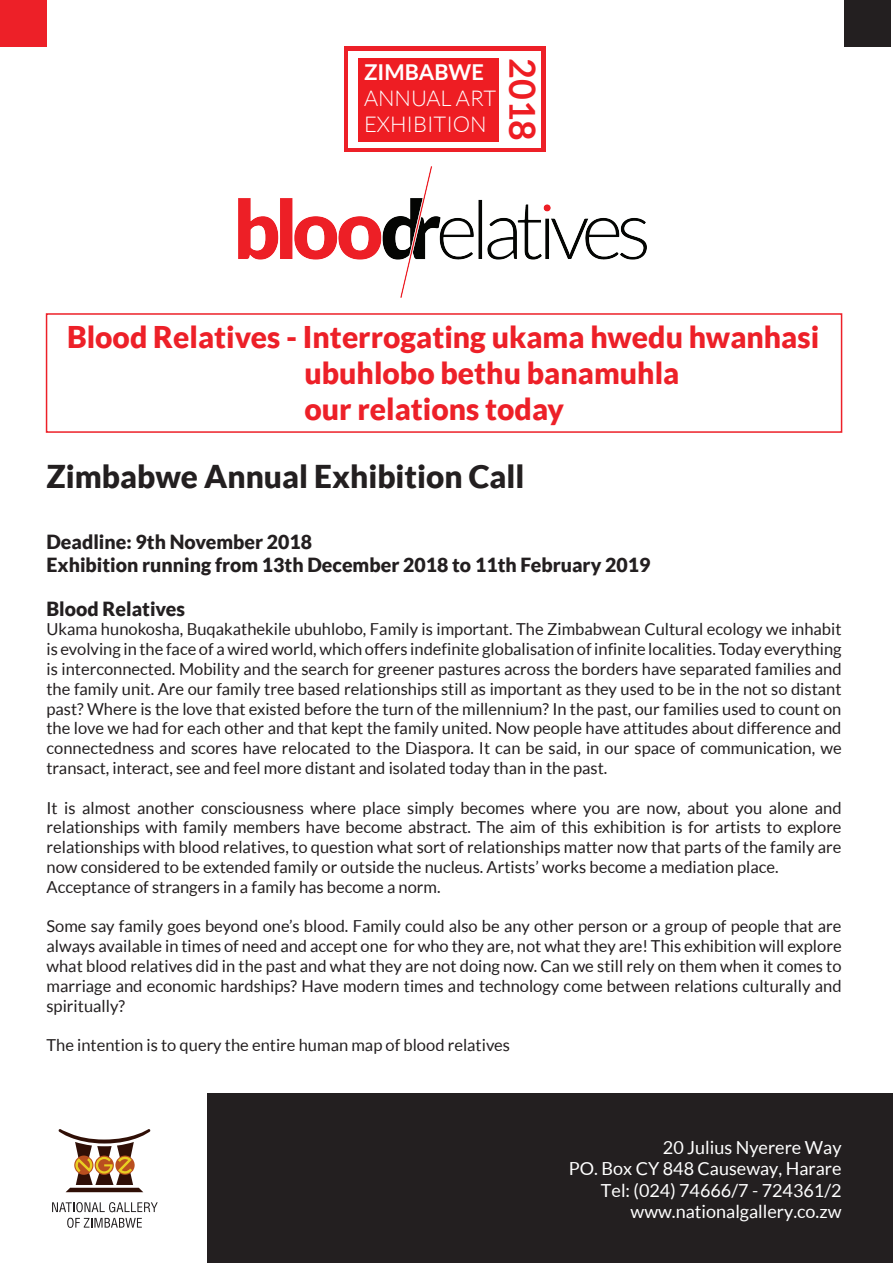
<style>
.page{position:relative;width:893px;height:1263px;background:#fff}
.page>*{position:absolute;margin:0;border:0;box-sizing:border-box;transform-origin:0 0}
.t1{font:700 35.7px "Lato";color:#ee1d23}
.t2{font:900 31.5px "Lato";color:#231f20}
.t3{font:900 30px/36px "Lato";color:#ed2028}
.t4{font:300 21.9px/26.2px "Lato";color:#fff}
.t5{font:700 21.9px "Lato";color:#fff}
.t6{font:900 19.5px/23.4px "Lato";color:#231f20}
.t7{font:18px/21.6px "Lato";color:#fff;text-align:right}
.t8{font:16.5px/19.8px "Lato";color:#231f20;text-align:justify}
</style>
<div class="page">
<img style="left:238px;top:166px;width:408px;height:132px">
<div style="left:207px;top:1094px;width:686px;height:169px;background:#231f20"></div>
<svg style="left:52px;top:1202px;width:106px;height:10px"></svg>
<svg style="left:67px;top:1218px;width:75px;height:10px"></svg>
<svg style="left:58px;top:1129px;width:92px;height:63px"></svg>
<div style="left:0;top:0;width:46px;height:46px;background:#ed2028"></div>
<div style="left:844px;top:0;width:47px;height:46px;background:#231f20"></div>
<div style="left:46px;top:313px;width:796px;height:120px;border:2px solid #ed2028"></div>
<div style="left:344px;top:46px;width:201px;height:106px;background:#ed2028"></div>
<div style="left:348px;top:51px;width:193px;height:97px;background:#fff"></div>
<div style="left:358px;top:58px;width:141px;height:84px;background:#ee1d23"></div>
<h3 class="t5" style="left:364px;top:59px;width:121px">ZIMBABWE</h3>
<h3 class="t4" style="left:364px;top:85px;width:134px">ANNUAL ART<br>EXHIBITION</h3>
<h1 class="t1" style="left:543px;top:58px;width:84px;rotate:90deg">2018</h1>
<h3 class="t3" style="left:304px;top:318px;width:516px;text-indent:-237px">Blood Relatives - Interrogating ukama hwedu hwanhasi ubuhlobo bethu banamuhla<br>our relations today</h3>
<h2 class="t2" style="left:46px;top:458px;width:479px">Zimbabwe Annual Exhibition Call</h2>
<p class="t6" style="left:46px;top:530px;width:605px">Deadline: 9th November 2018<br>Exhibition running from 13th December 2018 to 11th February 2019</p>
<p class="t6" style="left:46px;top:596px;width:140px">Blood Relatives</p>
<p class="t8" style="left:46px;top:619px;width:797px">Ukama hunokosha, Buqakathekile ubuhlobo, Family is important. The Zimbabwean Cultural ecology we inhabit is evolving in the face of a wired world, which offers indefinite globalisation of infinite localities. Today everything is interconnected. Mobility and the search for greener pastures across the borders have separated families and the family unit. Are our family tree based relationships still as important as they used to be in the not so distant past? Where is the love that existed before the turn of the millennium? In the past, our families used to count on the love we had for each other and that kept the family united. Now people have attitudes about difference and connectedness and scores have relocated to the Diaspora. It can be said, in our space of communication, we transact, interact, see and feel more distant and isolated today than in the past.</p>
<p class="t8" style="left:46px;top:798px;width:797px;text-align:left">It is almost another consciousness where place simply becomes where you are now, about you alone and relationships with family members have become abstract. The aim of this exhibition is for artists to explore relationships with blood relatives, to question what sort of relationships matter now that parts of the family are now considered to be extended family or outside the nucleus. Artists’ works become a mediation place.<br>Acceptance of strangers in a family has become a norm.</p>
<p class="t8" style="left:46px;top:916px;width:797px">Some say family goes beyond one’s blood. Family could also be any other person or a group of people that are always available in times of need and accept one for who they are, not what they are! This exhibition will explore what blood relatives did in the past and what they are not doing now. Can we still rely on them when it comes to marriage and economic hardships? Have modern times and technology come between relations culturally and spiritually?</p>
<p class="t8" style="left:46px;top:1035px;width:465px">The intention is to query the entire human map of blood relatives</p>
<p class="t7" style="left:569px;top:1136px;width:274px">20 Julius Nyerere Way<br>PO. Box CY 848 Causeway, Harare<br>Tel: (024) 74666/7 - 724361/2 www.nationalgallery.co.zw</p>
</div>
